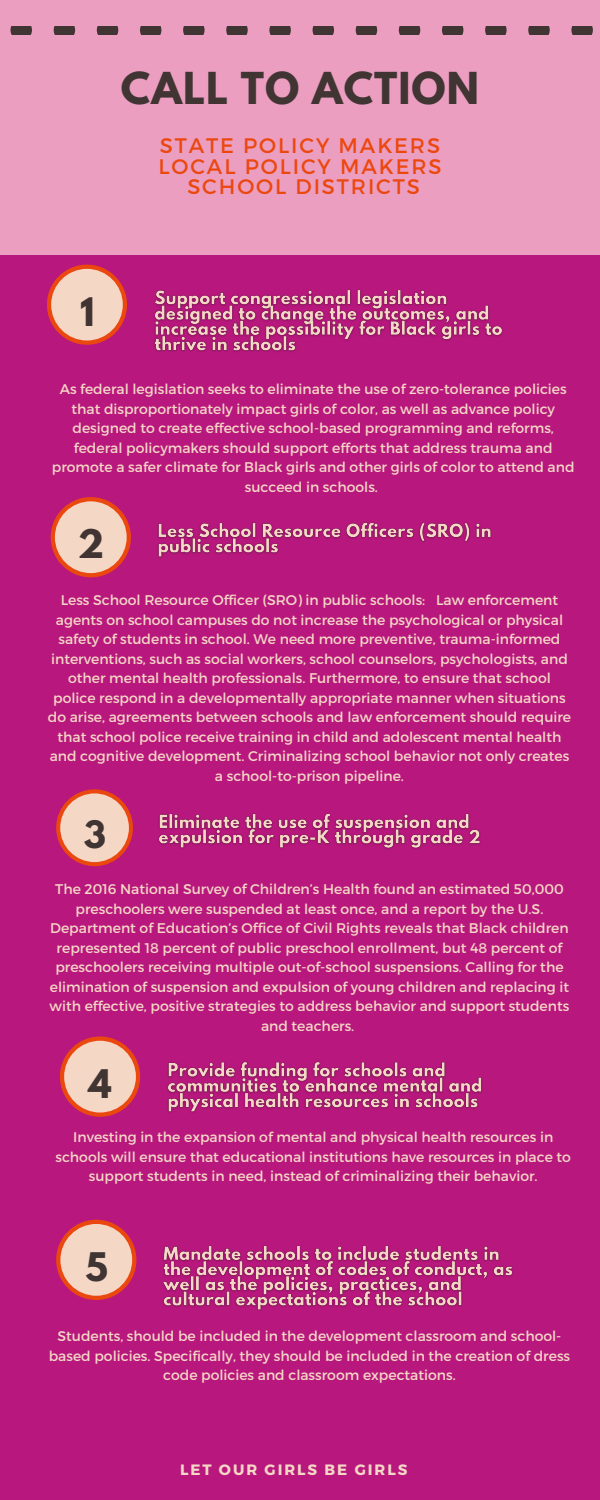
<style>
.page{position:relative;width:600px;height:1500px;background:#b8187d}
.page>*{position:absolute;margin:0;border:0;box-sizing:border-box;transform-origin:0 0}
.t1{font:700 39px "League Spartan";letter-spacing:.025em;color:#413534}
.t2{font:700 34.9px "League Spartan";color:#413534}
.t3{font:700 33.4px "League Spartan";color:#413534}
.t4{font:21px "Montserrat";letter-spacing:.09em;color:#eb480f}
.t5{font:700 15px "Montserrat";letter-spacing:.13em;color:#f5d7c6}
.t6{font:14px/19.5px "Montserrat";color:#f5d7c6;text-align:center}
</style>
<div class="page">
<div style="left:0;top:0;width:600px;height:255px;background:#ec9ec0"></div>
<svg style="left:97px;top:26px;width:21px;height:8px"></svg>
<svg style="left:140px;top:26px;width:21px;height:8px"></svg>
<svg style="left:54px;top:26px;width:21px;height:8px"></svg>
<svg style="left:226px;top:26px;width:22px;height:8px"></svg>
<svg style="left:269px;top:26px;width:22px;height:8px"></svg>
<svg style="left:11px;top:26px;width:21px;height:8px"></svg>
<svg style="left:183px;top:26px;width:22px;height:8px"></svg>
<svg style="left:528px;top:26px;width:22px;height:8px"></svg>
<svg style="left:571px;top:26px;width:22px;height:8px"></svg>
<svg style="left:485px;top:26px;width:22px;height:8px"></svg>
<svg style="left:356px;top:26px;width:21px;height:8px"></svg>
<svg style="left:399px;top:26px;width:21px;height:8px"></svg>
<svg style="left:313px;top:26px;width:21px;height:8px"></svg>
<svg style="left:442px;top:26px;width:21px;height:8px"></svg>
<img style="left:154px;top:289px;width:349px;height:63px">
<svg style="left:47px;top:265px;width:80px;height:80px"></svg>
<img style="left:157px;top:522px;width:335px;height:36px">
<svg style="left:51px;top:497px;width:80px;height:80px"></svg>
<img style="left:158px;top:813px;width:323px;height:36px">
<svg style="left:56px;top:789px;width:77px;height:77px"></svg>
<img style="left:167px;top:1061px;width:315px;height:52px">
<svg style="left:60px;top:1037px;width:80px;height:80px"></svg>
<img style="left:163px;top:1245px;width:350px;height:66px">
<svg style="left:56px;top:1220px;width:80px;height:80px"></svg>
<p class="t1" style="left:121px;top:68px;width:360px">CALL TO ACTION</p>
<p class="t4" style="left:160px;top:132px;width:282px">STATE POLICY MAKERS</p>
<p class="t4" style="left:158px;top:153px;width:285px">LOCAL POLICY MAKERS</p>
<p class="t4" style="left:187px;top:173px;width:234px">SCHOOL DISTRICTS</p>
<p class="t2" style="left:80px;top:294px;width:16px">1</p>
<p class="t6" style="left:52px;top:379px;width:524px">As federal legislation seeks to eliminate the use of zero-tolerance policies that disproportionately impact girls of color, as well as advance policy designed to create effective school-based programming and reforms, federal policymakers should support efforts that address trauma and promote a safer climate for Black girls and other girls of color to attend and succeed in schools.</p>
<p class="t2" style="left:78px;top:527px;width:28px">2</p>
<p class="t6" style="left:48px;top:590px;width:525px">Less School Resource Officer (SRO) in public schools: Law enforcement agents on school campuses do not increase the psychological or physical safety of students in school. We need more preventive, trauma-informed interventions, such as social workers, school counselors, psychologists, and other mental health professionals. Furthermore, to ensure that school police respond in a developmentally appropriate manner when situations do arise, agreements between schools and law enforcement should require that school police receive training in child and adolescent mental health and cognitive development. Criminalizing school behavior not only creates a school-to-prison pipeline.</p>
<p class="t3" style="left:84px;top:818px;width:24px">3</p>
<p class="t6" style="left:50px;top:879px;width:521px">The 2016 National Survey of Children’s Health found an estimated 50,000 preschoolers were suspended at least once, and a report by the U.S.<br>Department of Education’s Office of Civil Rights reveals that Black children represented 18 percent of public preschool enrollment, but 48 percent of preschoolers receiving multiple out-of-school suspensions. Calling for the elimination of suspension and expulsion of young children and replacing it with effective, positive strategies to address behavior and support students and teachers.</p>
<p class="t2" style="left:89px;top:1066px;width:25px">4</p>
<p class="t6" style="left:55px;top:1127px;width:517px">Investing in the expansion of mental and physical health resources in schools will ensure that educational institutions have resources in place to support students in need, instead of criminalizing their behavior.</p>
<p class="t2" style="left:85px;top:1250px;width:24px">5</p>
<p class="t6" style="left:49px;top:1326px;width:523px">Students, should be included in the development classroom and school&shy;based policies. Specifically, they should be included in the creation of dress code policies and classroom expectations.</p>
<p class="t5" style="left:180px;top:1460px;width:229px">LET OUR GIRLS BE GIRLS</p>
</div>
